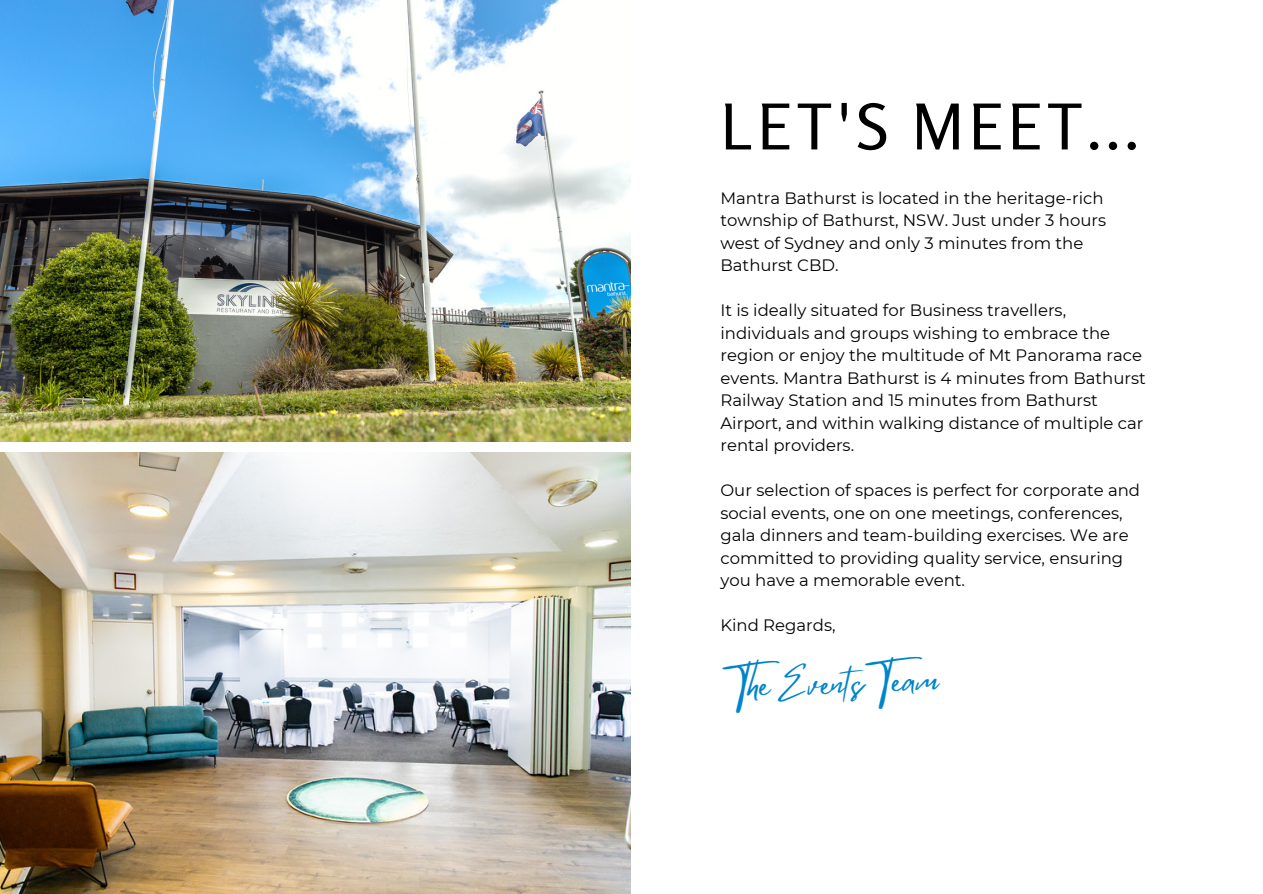
<style>
.page{position:relative;width:1263px;height:894px;background:#fff}
.page>*{position:absolute;margin:0;border:0;box-sizing:border-box;transform-origin:0 0}
.t1{font:63px "Rosario";letter-spacing:.07em;color:#000}
.t2{font:34.65px "Mistrully";color:#0084cb}
.t3{font:16.5px/22.5px "Montserrat";color:#000}
</style>
<div class="page">
<img style="left:0;top:0;width:631px;height:441px">
<img style="left:0;top:452px;width:631px;height:441px">
<h1 class="t1" style="left:720px;top:88px;width:420px">LET'S MEET...</h1>
<p class="t3" style="left:720px;top:186px;width:387px">Mantra Bathurst is located in the heritage-rich township of Bathurst, NSW. Just under 3 hours west of Sydney and only 3 minutes from the Bathurst CBD.</p>
<p class="t3" style="left:720px;top:299px;width:427px">It is ideally situated for Business travellers, individuals and groups wishing to embrace the region or enjoy the multitude of Mt Panorama race events. Mantra Bathurst is 4 minutes from Bathurst Railway Station and 15 minutes from Bathurst Airport, and within walking distance of multiple car rental providers.</p>
<p class="t3" style="left:720px;top:479px;width:421px">Our selection of spaces is perfect for corporate and social events, one on one meetings, conferences, gala dinners and team-building exercises. We are committed to providing quality service, ensuring you have a memorable event.</p>
<p class="t3" style="left:720px;top:614px;width:117px">Kind Regards,</p>
<h2 class="t2" style="left:730px;top:658px;width:209px;rotate:-2deg">The Events Team</h2>
</div>
